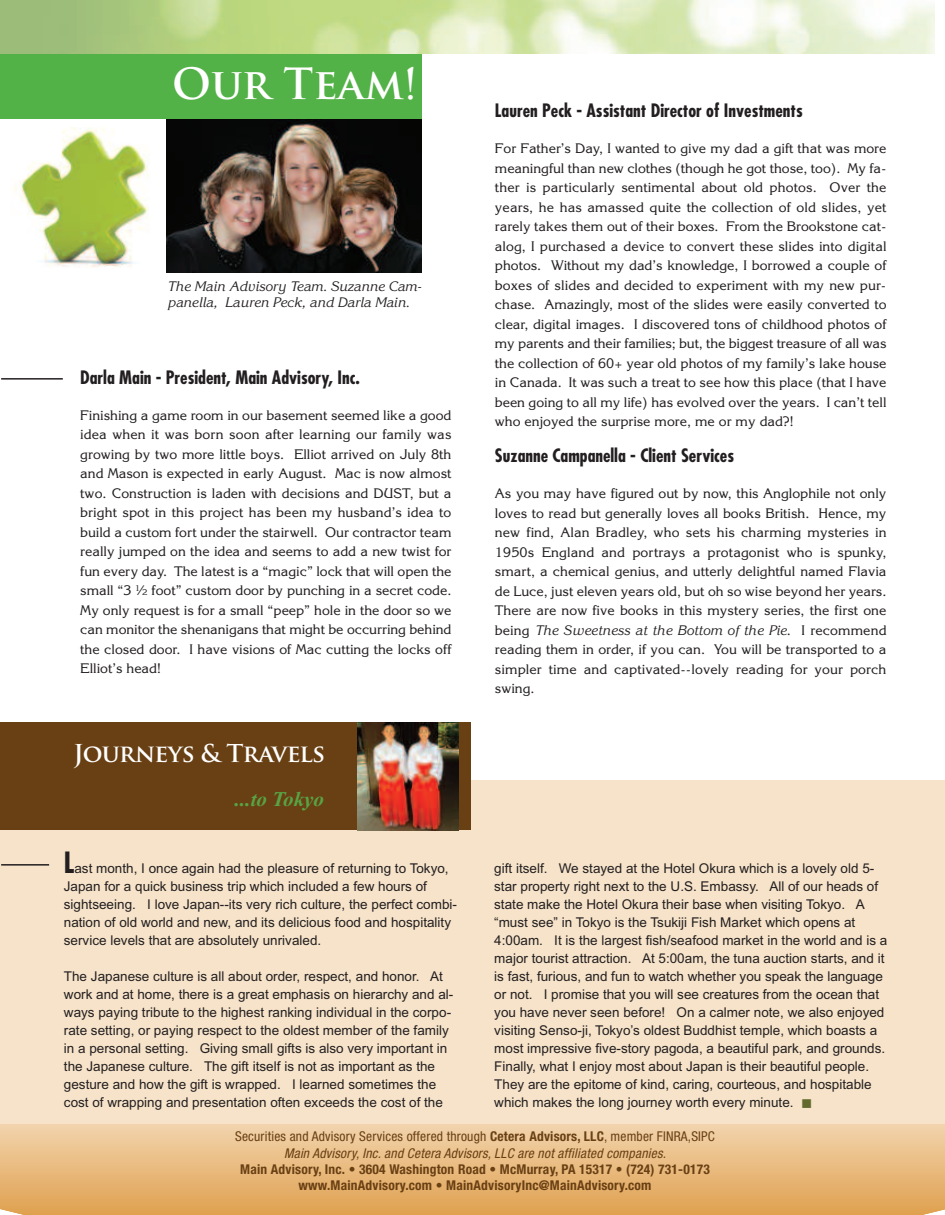
<style>
.page{position:relative;width:945px;height:1215px;background:#fff}
.page>*{position:absolute;margin:0;border:0;box-sizing:border-box;transform-origin:0 0}
.t1{font:700 42px "Trajan Pro";color:#fff}
.t2{font:700 24px "Trajan Pro";letter-spacing:-.025em;color:#fff}
.t3{font:italic 700 21px "Times New Roman";color:#58a344}
.t4{font:700 condensed 18px "Futura";color:#231f20}
.t5{font:13.5px/19.5px "Korinna";color:#231f20;text-align:justify}
.t6{font:13.5px/18px "Arial";color:#231f20}
.t7{font:700 condensed 13.5px/16.2px "Helvetica Neue";letter-spacing:.015em;color:#694014;text-align:center}
.t8{font:italic 13.5px/16.2px "Korinna";color:#231f20}
.s1{font-style:italic}
.s2{font-family:"Futura";font-weight:700;font-stretch:condensed;font-size:28.5px}
.s3{font-weight:400}
.s4{font-weight:400;font-style:italic}
.s5{color:#616a2c}
</style>
<div class="page">
<svg style="left:0;top:1124px;width:945px;height:91px;background:#e8ba7e"></svg>
<div style="left:0;top:780px;width:945px;height:344px;background:#f6e3c9"></div>
<img style="left:166px;top:119px;width:256px;height:154px">
<div style="left:0;top:54px;width:422px;height:65px;background:#53b247"></div>
<hr style="left:1px;top:864px;width:48px;height:2px;background:#231f20">
<hr style="left:1px;top:378px;width:62px;height:2px;background:#231f20">
<div style="left:0;top:722px;width:471px;height:108px;background:#694014"></div>
<img style="left:358px;top:722px;width:100px;height:108px">
<img style="left:14px;top:128px;width:135px;height:140px">
<h1 class="t1" style="left:172px;top:60px;width:247px">Our Team!</h1>
<p class="t8" style="left:168px;top:278px;width:255px">The Main Advisory Team. Suzanne Cam&shy;panella, Lauren Peck, and Darla Main.</p>
<h3 class="t4" style="left:80px;top:369px;width:281px">Darla Main - President, Main Advisory, Inc.</h3>
<p class="t5" style="left:80px;top:406px;width:373px">Finishing a game room in our basement seemed like a good idea when it was born soon after learning our family was growing by two more little boys. Elliot arrived on July 8th and Mason is expected in early August. Mac is now almost two. Construction is laden with decisions and DUST, but a bright spot in this project has been my husband’s idea to build a custom fort under the stairwell. Our contractor team really jumped on the idea and seems to add a new twist for fun every day. The latest is a “magic” lock that will open the small “3 ½ foot” custom door by punching in a secret code.<br>My only request is for a small “peep” hole in the door so we can monitor the shenanigans that might be occurring behind the closed door. I have visions of Mac cutting the locks off Elliot’s head!</p>
<h2 class="t2" style="left:74px;top:739px;width:253px">Journeys &amp; Travels</h2>
<h3 class="t3" style="left:235px;top:786px;width:91px">...to Tokyo</h3>
<h3 class="t4" style="left:495px;top:103px;width:309px">Lauren Peck - Assistant Director of Investments</h3>
<p class="t5" style="left:495px;top:139px;width:393px">For Father’s Day, I wanted to give my dad a gift that was more meaningful than new clothes (though he got those, too). My fa&shy;ther is particularly sentimental about old photos. Over the years, he has amassed quite the collection of old slides, yet rarely takes them out of their boxes. From the Brookstone cat&shy;alog, I purchased a device to convert these slides into digital photos. Without my dad’s knowledge, I borrowed a couple of boxes of slides and decided to experiment with my new pur&shy;chase. Amazingly, most of the slides were easily converted to clear, digital images. I discovered tons of childhood photos of my parents and their families; but, the biggest treasure of all was the collection of 60+ year old photos of my family’s lake house in Canada. It was such a treat to see how this place (that I have been going to all my life) has evolved over the years. I can’t tell who enjoyed the surprise more, me or my dad?!</p>
<h3 class="t4" style="left:495px;top:448px;width:241px">Suzanne Campanella - Client Services</h3>
<p class="t5" style="left:495px;top:484px;width:393px">As you may have figured out by now, this Anglophile not only loves to read but generally loves all books British. Hence, my new find, Alan Bradley, who sets his charming mysteries in 1950s England and portrays a protagonist who is spunky, smart, a chemical genius, and utterly delightful named Flavia de Luce, just eleven years old, but oh so wise beyond her years.<br>There are now five books in this mystery series, the first one being <span class="s1">The Sweetness at the Bottom of the Pie</span>. I recommend reading them in order, if you can. You will be transported to a simpler time and captivated--lovely reading for your porch swing.</p>
<p class="t6" style="left:64px;top:860px;width:395px"><span class="s2">L</span>ast month, I once again had the pleasure of returning to Tokyo, Japan for a quick business trip which included a few hours of sightseeing. I love Japan--its very rich culture, the perfect combi&shy;nation of old world and new, and its delicious food and hospitality service levels that are absolutely unrivaled.</p>
<p class="t6" style="left:64px;top:968px;width:391px">The Japanese culture is all about order, respect, and honor. At work and at home, there is a great emphasis on hierarchy and al&shy;ways paying tribute to the highest ranking individual in the corpo&shy;rate setting, or paying respect to the oldest member of the family in a personal setting. Giving small gifts is also very important in the Japanese culture. The gift itself is not as important as the gesture and how the gift is wrapped. I learned sometimes the cost of wrapping and presentation often exceeds the cost of the</p>
<p class="t7" style="left:235px;top:1130px;width:481px"><span class="s3">Securities and Advisory Services offered through</span> Cetera Advisors, LLC<span class="s3">, member FINRA,SIPC </span><span class="s4">Main Advisory, Inc. and Cetera Advisors, LLC are not affiliated companies.<br></span>Main Advisory, Inc. <span class="s3">•</span> 3604 Washington Road <span class="s3">•</span> McMurray, PA 15317 <span class="s3">•</span> (724) 731-0173 www.MainAdvisory.com • MainAdvisoryInc@MainAdvisory.com</p>
<p class="t6" style="left:494px;top:860px;width:395px">gift itself. We stayed at the Hotel Okura which is a lovely old 5- star property right next to the U.S. Embassy. All of our heads of state make the Hotel Okura their base when visiting Tokyo. A “must see” in Tokyo is the Tsukiji Fish Market which opens at 4:00am. It is the largest fish/seafood market in the world and is a major tourist attraction. At 5:00am, the tuna auction starts, and it is fast, furious, and fun to watch whether you speak the language or not. I promise that you will see creatures from the ocean that you have never seen before! On a calmer note, we also enjoyed visiting Senso-ji, Tokyo’s oldest Buddhist temple, which boasts a most impressive five-story pagoda, a beautiful park, and grounds.<br>Finally, what I enjoy most about Japan is their beautiful people.<br>They are the epitome of kind, caring, courteous, and hospitable which makes the long journey worth every minute. <span class="s5">■</span></p>
</div>
